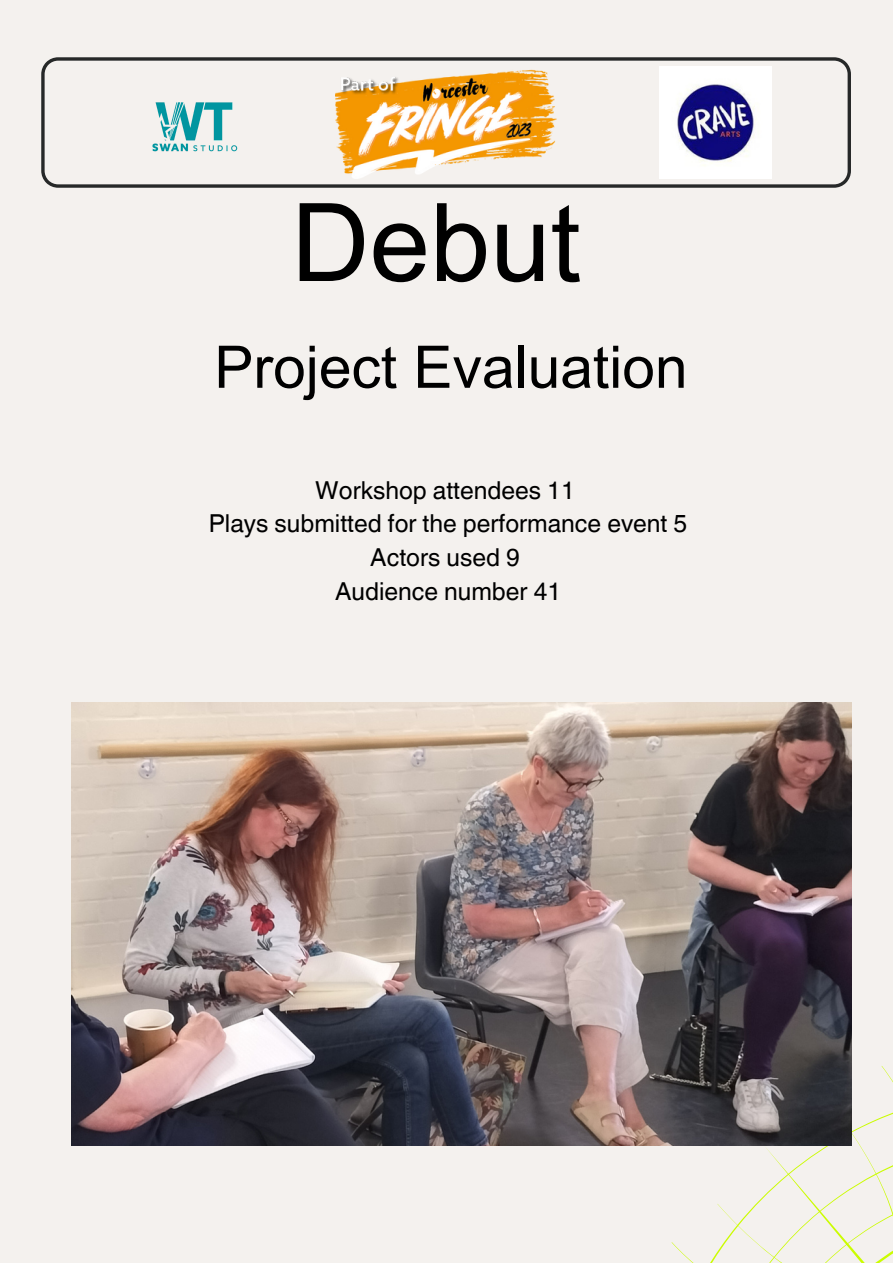
<style>
.page{position:relative;width:893px;height:1264px;background:#fff}
.page>*{position:absolute;margin:0;border:0;box-sizing:border-box;transform-origin:0 0}
.t1{font:108.6px "Arial MT Pro";color:#000}
.t2{font:58.65px "Arial MT Pro";color:#000}
.t3{font:24.75px "Helvetica World";color:#000}
</style>
<div class="page">
<div style="left:0;top:0;width:892px;height:1262px;background:#f4f1ee"></div>
<svg style="left:41px;top:57px;width:809px;height:131px"></svg>
<svg style="left:595px;top:1031px;width:297px;height:231px"></svg>
<img style="left:659px;top:66px;width:112px;height:113px">
<img style="left:335px;top:69px;width:222px;height:119px">
<img style="left:132px;top:69px;width:124px;height:110px">
<img style="left:71px;top:702px;width:780px;height:443px">
<p class="t1" style="left:291px;top:202px;width:291px">Debut</p>
<p class="t2" style="left:214px;top:345px;width:474px">Project Evaluation</p>
<p class="t3" style="left:315px;top:475px;width:261px">Workshop attendees 11</p>
<p class="t3" style="left:209px;top:509px;width:479px">Plays submitted for the performance event 5</p>
<p class="t3" style="left:370px;top:543px;width:151px">Actors used 9</p>
<p class="t3" style="left:335px;top:576px;width:228px">Audience number 41</p>
</div>
